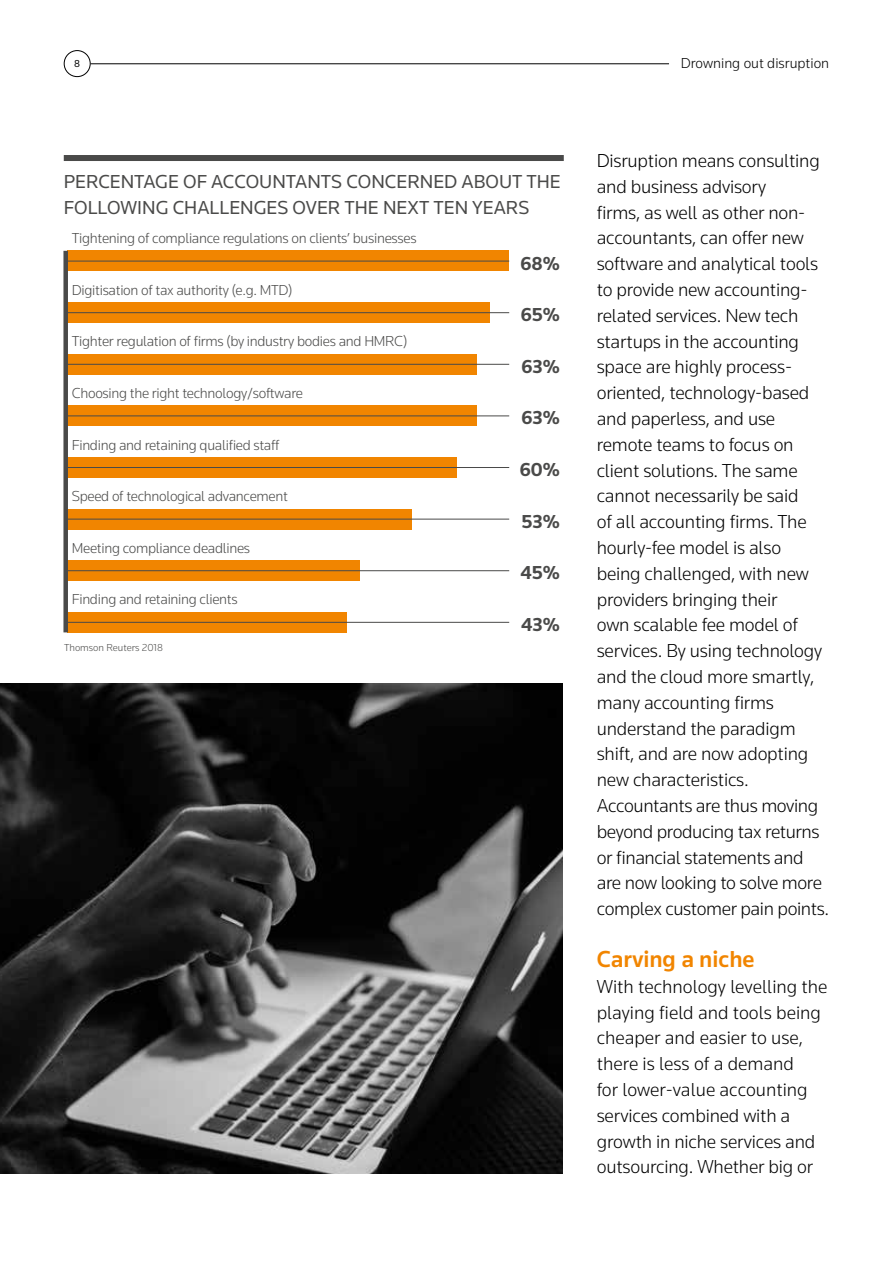
<style>
.page{position:relative;width:893px;height:1263px;background:#fff}
.page>*{position:absolute;margin:0;border:0;box-sizing:border-box;transform-origin:0 0}
.t1{font:500 24px "Knowledge";color:#f18500}
.t2{font:300 19.5px/25.8px "Knowledge";letter-spacing:-.01em;color:#000}
.t3{font:19.5px/25.5px "Knowledge";color:#4a4a49}
.t4{font:700 19.5px "Knowledge";color:#4a4a49}
.t5{font:300 15px "Knowledge";letter-spacing:-.02em;color:#4a4a49}
.t6{font:300 15px "Knowledge";color:#000}
.t7{font:300 10.5px "Knowledge";color:#4a4a49}
.t8{font:10.5px "Knowledge";color:#000}
</style>
<div class="page">
<div style="left:64px;top:50px;width:27px;height:27px;border:1px solid #000;border-radius:50%"></div>
<div style="left:68px;top:251px;width:441px;height:20px;background:#f18500"></div>
<hr style="left:68px;top:261px;width:441px;height:1px;background:#4a4a49">
<img style="left:0;top:683px;width:563px;height:491px">
<div style="left:64px;top:155px;width:500px;height:6px;background:#4a4a49"></div>
<hr style="left:91px;top:63px;width:578px;height:1px;background:#000">
<div style="left:68px;top:302px;width:422px;height:21px;background:#f18500"></div>
<hr style="left:68px;top:312px;width:441px;height:1px;background:#4a4a49">
<div style="left:68px;top:354px;width:409px;height:20px;background:#f18500"></div>
<hr style="left:68px;top:364px;width:441px;height:1px;background:#4a4a49">
<div style="left:68px;top:406px;width:409px;height:20px;background:#f18500"></div>
<hr style="left:68px;top:415px;width:441px;height:1px;background:#4a4a49">
<div style="left:68px;top:457px;width:389px;height:21px;background:#f18500"></div>
<hr style="left:68px;top:467px;width:441px;height:1px;background:#4a4a49">
<div style="left:68px;top:509px;width:344px;height:20px;background:#f18500"></div>
<hr style="left:68px;top:519px;width:441px;height:1px;background:#4a4a49">
<div style="left:68px;top:560px;width:292px;height:21px;background:#f18500"></div>
<hr style="left:68px;top:570px;width:441px;height:1px;background:#4a4a49">
<div style="left:68px;top:612px;width:279px;height:20px;background:#f18500"></div>
<hr style="left:68px;top:622px;width:441px;height:1px;background:#4a4a49">
<div style="left:63px;top:251px;width:5px;height:381px;background:#4a4a49"></div>
<p class="t8" style="left:74px;top:57px;width:7px">8</p>
<p class="t3" style="left:64px;top:169px;width:498px">PERCENTAGE OF ACCOUNTANTS CONCERNED ABOUT THE<br>FOLLOWING CHALLENGES OVER THE NEXT TEN YEARS</p>
<p class="t5" style="left:72px;top:229px;width:346px">Tightening of compliance regulations on clients’ businesses</p>
<p class="t5" style="left:72px;top:281px;width:222px">Digitisation of tax authority (e.g. MTD)</p>
<p class="t5" style="left:72px;top:332px;width:337px">Tighter regulation of firms (by industry bodies and HMRC)</p>
<p class="t5" style="left:72px;top:384px;width:233px">Choosing the right technology/software</p>
<p class="t5" style="left:72px;top:435px;width:209px">Finding and retaining qualified staff</p>
<p class="t5" style="left:72px;top:487px;width:218px">Speed of technological advancement</p>
<p class="t5" style="left:72px;top:539px;width:180px">Meeting compliance deadlines</p>
<p class="t5" style="left:72px;top:590px;width:167px">Finding and retaining clients</p>
<p class="t7" style="left:64px;top:641px;width:100px">Thomson Reuters 2018</p>
<p class="t4" style="left:520px;top:251px;width:41px">68%</p>
<p class="t4" style="left:521px;top:303px;width:41px">65%</p>
<p class="t4" style="left:522px;top:354px;width:40px">63%</p>
<p class="t4" style="left:522px;top:406px;width:40px">63%</p>
<p class="t4" style="left:520px;top:457px;width:41px">60%</p>
<p class="t4" style="left:522px;top:509px;width:40px">53%</p>
<p class="t4" style="left:520px;top:561px;width:41px">45%</p>
<p class="t4" style="left:521px;top:612px;width:40px">43%</p>
<p class="t6" style="left:681px;top:54px;width:150px">Drowning out disruption</p>
<p class="t2" style="left:597px;top:147px;width:234px">Disruption means consulting and business advisory<br>firms, as well as other non&shy;accountants, can offer new software and analytical tools to provide new accounting&shy;related services. New tech startups in the accounting space are highly process&shy;oriented, technology-based and paperless, and use remote teams to focus on client solutions. The same cannot necessarily be said<br>of all accounting firms. The hourly-fee model is also being challenged, with new providers bringing their<br>own scalable fee model of services. By using technology and the cloud more smartly, many accounting firms understand the paradigm shift, and are now adopting new characteristics.<br>Accountants are thus moving beyond producing tax returns or financial statements and are now looking to solve more complex customer pain points.</p>
<p class="t1" style="left:597px;top:944px;width:159px">Carving a niche</p>
<p class="t2" style="left:597px;top:973px;width:232px">With technology levelling the playing field and tools being cheaper and easier to use, there is less of a demand<br>for lower-value accounting services combined with a growth in niche services and outsourcing. Whether big or</p>
</div>
